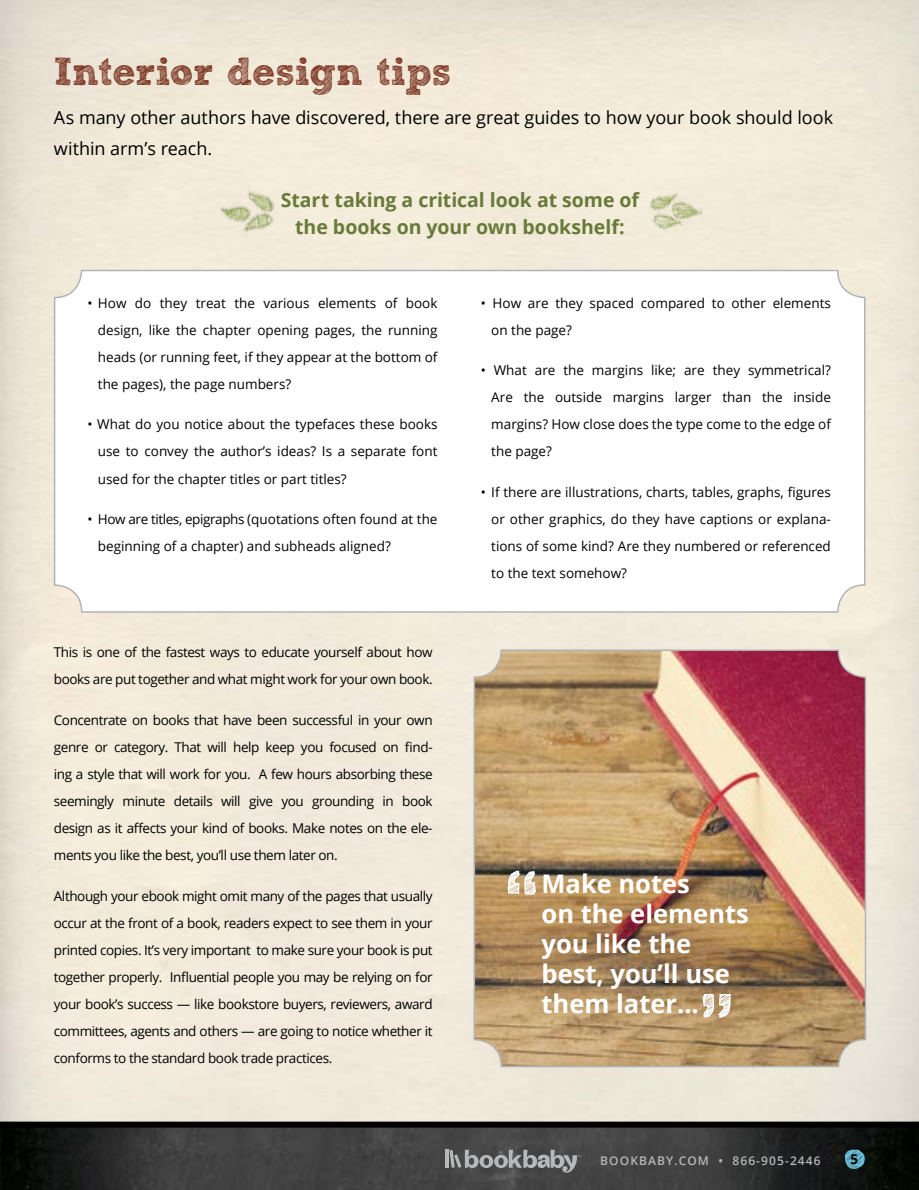
<style>
.page{position:relative;width:919px;height:1190px;background:#fff}
.page>*{position:absolute;margin:0;border:0;box-sizing:border-box;transform-origin:0 0}
.t1{font:120px "Sketch Rockwell";color:#fff}
.t2{font:39px "Sketch Rockwell";letter-spacing:-.005em;color:#7b3421}
.t3{font:700 25.5px/30px "Open Sans";color:#fff}
.t4{font:700 19.5px/27px "Open Sans";letter-spacing:-.005em;color:#687a3a;text-align:center}
.t5{font:18px/31.5px "Open Sans";letter-spacing:-.005em;color:#000}
.t6{font:13.5px/27px "Open Sans";color:#000;text-align:justify}
.t7{font:13.5px/27px "Open Sans";letter-spacing:-.03em;color:#000}
.t8{font:700 13.5px "Open Sans";color:#000}
.t9{font:600 12px "Open Sans";letter-spacing:.09em;color:#b6b8ba}
</style>
<div class="page">
<img style="left:0;top:1127px;width:918px;height:62px">
<div style="left:0;top:1121px;width:918px;height:6px;background:#000"></div>
<div style="left:54px;top:270px;width:811px;height:342px;border:2px solid #b1b4b6;border-radius:27px"></div>
<img style="left:474px;top:650px;width:391px;height:416px">
<div style="left:473px;top:649px;width:393px;height:418px;border:2px solid #b1b4b6;border-radius:27px"></div>
<hr style="left:445px;top:1149px;width:3px;height:18px;background:#b6b8ba">
<svg style="left:449px;top:1149px;width:132px;height:23px;background:#707172"></svg>
<svg style="left:844px;top:1149px;width:20px;height:19px"></svg>
<img style="left:640px;top:182px;width:64px;height:62px">
<img style="left:217px;top:178px;width:69px;height:67px">
<h2 class="t2" style="left:54px;top:51px;width:399px">Interior design tips</h2>
<h3 class="t5" style="left:54px;top:101px;width:780px">As many other authors have discovered, there are great guides to how your book should look within arm’s reach.</h3>
<h3 class="t4" style="left:281px;top:186px;width:360px">Start taking a critical look at some of the books on your own bookshelf:</h3>
<p class="t6" style="left:98px;top:289px;width:341px;text-indent:-11px">• How do they treat the various elements of book design, like the chapter opening pages, the running heads (or running feet, if they appear at the bottom of the pages), the page numbers?</p>
<p class="t6" style="left:98px;top:410px;width:341px;text-indent:-11px">• What do you notice about the typefaces these books use to convey the author’s ideas? Is a separate font used for the chapter titles or part titles?</p>
<p class="t6" style="left:98px;top:505px;width:341px;text-indent:-11px">• How are titles, epigraphs (quotations often found at the beginning of a chapter) and subheads aligned?</p>
<p class="t7" style="left:54px;top:638px;width:380px">This is one of the fastest ways to educate yourself about how books are put together and what might work for your own book.</p>
<p class="t6" style="left:54px;top:706px;width:380px">Concentrate on books that have been successful in your own genre or category. That will help keep you focused on find&shy;ing a style that will work for you. A few hours absorbing these seemingly minute details will give you grounding in book design as it affects your kind of books. Make notes on the ele&shy;ments you like the best, you’ll use them later on.</p>
<p class="t6" style="left:54px;top:881px;width:380px">Although your ebook might omit many of the pages that usually occur at the front of a book, readers expect to see them in your printed copies. It’s very important to make sure your book is put together properly. Influential people you may be relying on for your book’s success — like bookstore buyers, reviewers, award committees, agents and others — are going to notice whether it conforms to the standard book trade practices.</p>
<p class="t6" style="left:491px;top:289px;width:341px;text-indent:-11px">• How are they spaced compared to other elements on the page?</p>
<p class="t6" style="left:491px;top:356px;width:341px;text-indent:-11px">• What are the margins like; are they symmetrical?<br>Are the outside margins larger than the inside margins? How close does the type come to the edge of the page?</p>
<p class="t6" style="left:491px;top:478px;width:341px;text-indent:-11px">• If there are illustrations, charts, tables, graphs, figures or other graphics, do they have captions or explana&shy;tions of some kind? Are they numbered or referenced to the text somehow?</p>
<h1 class="t1" style="left:504px;top:847px;width:37px">“</h1>
<h3 class="t3" style="left:541px;top:868px;width:209px">Make notes<br>on the elements you like the best, you’ll use them later...</h3>
<h1 class="t1" style="left:699px;top:970px;width:36px">”</h1>
<p class="t9" style="left:600px;top:1152px;width:222px">BOOKBABY.COM • 866-905-2446</p>
<p class="t8" style="left:850px;top:1149px;width:9px">5</p>
</div>
